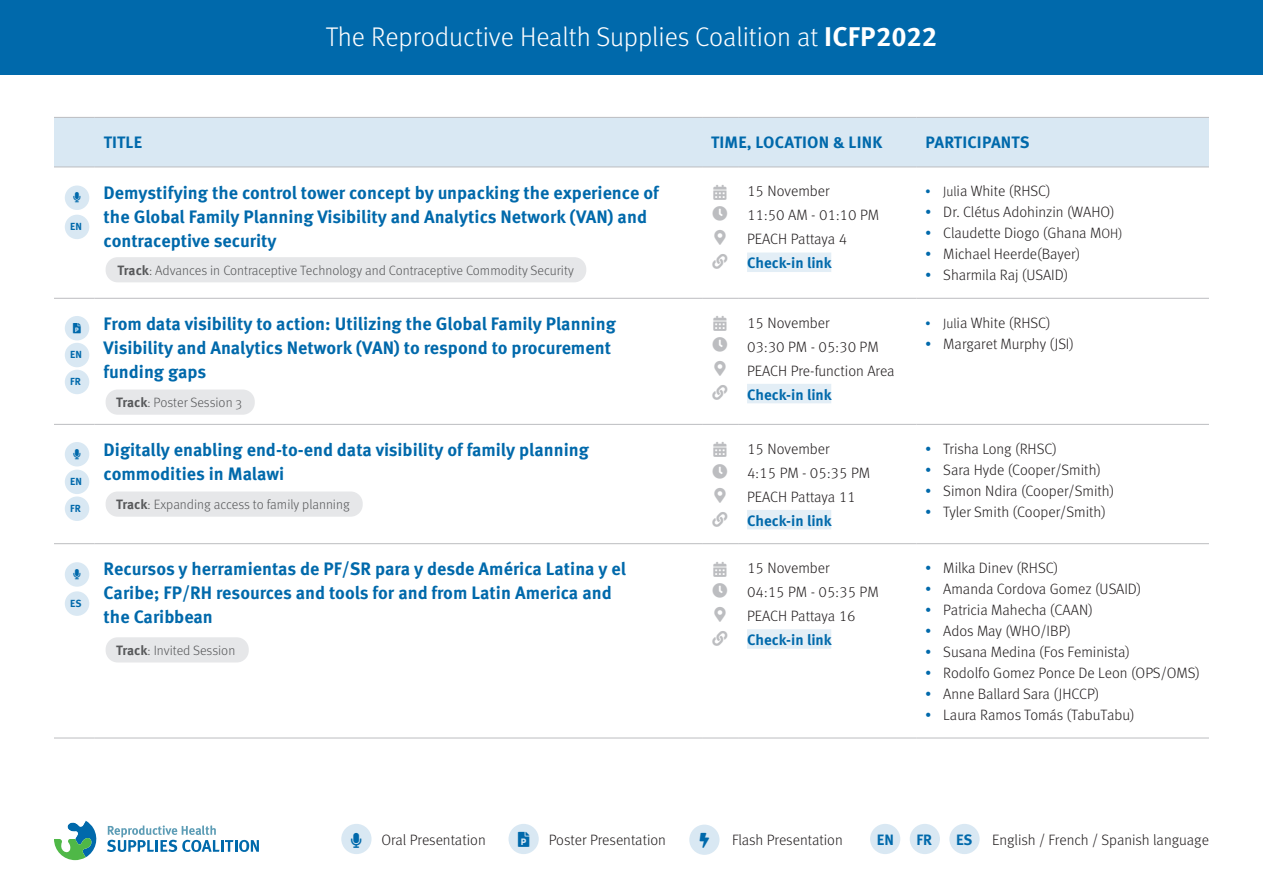
<style>
.page{position:relative;width:1263px;height:893px;background:#fff}
.page>*{position:absolute;margin:0;border:0;box-sizing:border-box;transform-origin:0 0}
.t1{font:300 27px "Meta OT";color:#fff}
.t2{font:700 18px/24px "Meta OT";color:#0069ab}
.t3{font:700 16.5px "Meta OT";letter-spacing:.01em;color:#0069ab}
.Details{font:300 15px "Meta OT";color:#231f20}
.Details-2{font:700 15px "Meta OT";color:#0069ab}
.Sub_title{font:300 13.5px "Meta OT";color:#57585a}
.Details-3{font:700 10.35px "Meta OT";color:#0069ab}
.s1{font-weight:700}
.s2{font-size:13.5px;color:#0069ab}
.s3{font-size:13.5px}
.s4{color:#0069ab}
</style>
<div class="page">
<div style="left:0;top:0;width:1263px;height:75px;background:#0069ab"></div>
<svg style="left:54px;top:820px;width:43px;height:40px"></svg>
<svg style="left:107px;top:825px;width:152px;height:27px"></svg>
<div style="left:54px;top:118px;width:1155px;height:49px;background:#d9e8f3"></div>
<hr style="left:54px;top:117px;width:41px;height:1px;background:#bcbdc0">
<hr style="left:95px;top:117px;width:607px;height:1px;background:#bcbdc0">
<hr style="left:702px;top:117px;width:36px;height:1px;background:#bcbdc0">
<hr style="left:738px;top:117px;width:178px;height:1px;background:#bcbdc0">
<hr style="left:916px;top:117px;width:293px;height:1px;background:#bcbdc0">
<hr style="left:54px;top:167px;width:41px;height:1px;background:#bcbdc0">
<hr style="left:95px;top:167px;width:607px;height:1px;background:#bcbdc0">
<hr style="left:702px;top:167px;width:36px;height:1px;background:#bcbdc0">
<hr style="left:738px;top:167px;width:178px;height:1px;background:#bcbdc0">
<hr style="left:916px;top:167px;width:293px;height:1px;background:#bcbdc0">
<hr style="left:54px;top:298px;width:41px;height:1px;background:#bcbdc0">
<hr style="left:95px;top:298px;width:607px;height:1px;background:#bcbdc0">
<hr style="left:702px;top:298px;width:36px;height:1px;background:#bcbdc0">
<hr style="left:738px;top:298px;width:178px;height:1px;background:#bcbdc0">
<hr style="left:916px;top:298px;width:293px;height:1px;background:#bcbdc0">
<hr style="left:54px;top:424px;width:41px;height:1px;background:#bcbdc0">
<hr style="left:95px;top:424px;width:607px;height:1px;background:#bcbdc0">
<hr style="left:702px;top:424px;width:36px;height:1px;background:#bcbdc0">
<hr style="left:738px;top:424px;width:178px;height:1px;background:#bcbdc0">
<hr style="left:916px;top:424px;width:293px;height:1px;background:#bcbdc0">
<hr style="left:54px;top:543px;width:41px;height:1px;background:#bcbdc0">
<hr style="left:95px;top:543px;width:607px;height:1px;background:#bcbdc0">
<hr style="left:702px;top:543px;width:36px;height:1px;background:#bcbdc0">
<hr style="left:738px;top:543px;width:178px;height:1px;background:#bcbdc0">
<hr style="left:916px;top:543px;width:293px;height:1px;background:#bcbdc0">
<hr style="left:54px;top:738px;width:41px;height:1px;background:#bcbdc0">
<hr style="left:95px;top:738px;width:607px;height:1px;background:#bcbdc0">
<hr style="left:702px;top:738px;width:36px;height:1px;background:#bcbdc0">
<hr style="left:738px;top:738px;width:178px;height:1px;background:#bcbdc0">
<hr style="left:916px;top:738px;width:293px;height:1px;background:#bcbdc0">
<div style="left:747px;top:253px;width:84px;height:19px;background:#e3eef6"></div>
<div style="left:747px;top:384px;width:84px;height:19px;background:#e3eef6"></div>
<div style="left:747px;top:510px;width:84px;height:19px;background:#e3eef6"></div>
<div style="left:747px;top:629px;width:84px;height:20px;background:#e3eef6"></div>
<div style="left:106px;top:257px;width:480px;height:25px;background:#e6e7e9;border-radius:12px"></div>
<div style="left:106px;top:389px;width:149px;height:26px;background:#e6e7e9;border-radius:12px"></div>
<div style="left:106px;top:491px;width:257px;height:26px;background:#e6e7e9;border-radius:12px"></div>
<div style="left:106px;top:637px;width:143px;height:25px;background:#e6e7e9;border-radius:12px"></div>
<div style="left:65px;top:186px;width:24px;height:24px;background:#d9e8f3;border-radius:50%"></div>
<div style="left:65px;top:562px;width:24px;height:25px;background:#d9e8f3;border-radius:50%"></div>
<div style="left:65px;top:316px;width:24px;height:24px;background:#d9e8f3;border-radius:50%"></div>
<div style="left:65px;top:442px;width:24px;height:24px;background:#d9e8f3;border-radius:50%"></div>
<div style="left:65px;top:215px;width:24px;height:24px;background:#d9e8f3;border-radius:50%"></div>
<div style="left:65px;top:591px;width:24px;height:25px;background:#d9e8f3;border-radius:50%"></div>
<div style="left:65px;top:343px;width:24px;height:24px;background:#d9e8f3;border-radius:50%"></div>
<div style="left:65px;top:470px;width:24px;height:24px;background:#d9e8f3;border-radius:50%"></div>
<div style="left:65px;top:370px;width:24px;height:24px;background:#d9e8f3;border-radius:50%"></div>
<div style="left:65px;top:496px;width:24px;height:25px;background:#d9e8f3;border-radius:50%"></div>
<div style="left:341px;top:824px;width:30px;height:30px;background:#d9e8f3;border-radius:50%"></div>
<div style="left:508px;top:824px;width:31px;height:30px;background:#d9e8f3;border-radius:50%"></div>
<div style="left:689px;top:825px;width:30px;height:30px;background:#d9e8f3;border-radius:50%"></div>
<div style="left:870px;top:824px;width:30px;height:30px;background:#d9e8f3;border-radius:50%"></div>
<div style="left:910px;top:824px;width:30px;height:30px;background:#d9e8f3;border-radius:50%"></div>
<div style="left:949px;top:824px;width:31px;height:30px;background:#d9e8f3;border-radius:50%"></div>
<p class="t1" style="left:326px;top:21px;width:613px">The Reproductive Health Supplies Coalition at <span class="s1">ICFP2022</span></p>
<p class="Details-3" style="left:70px;top:220px;width:13px">EN</p>
<p class="Details-3" style="left:70px;top:348px;width:13px">EN</p>
<p class="Details-3" style="left:70px;top:375px;width:12px">FR</p>
<p class="Details-3" style="left:70px;top:475px;width:13px">EN</p>
<p class="Details-3" style="left:70px;top:502px;width:12px">FR</p>
<p class="Details-3" style="left:70px;top:597px;width:13px">ES</p>
<p class="t3" style="left:104px;top:132px;width:40px">TITLE</p>
<p class="t3" style="left:711px;top:132px;width:173px">TIME, LOCATION &amp; LINK</p>
<p class="t3" style="left:925px;top:132px;width:106px">PARTICIPANTS</p>
<p class="t2" style="left:104px;top:180px;width:557px">Demystifying the control tower concept by unpacking the experience of the Global Family Planning Visibility and Analytics Network (VAN) and contraceptive security</p>
<p class="Details" style="left:747px;top:182px;width:84px">15 November</p>
<p class="Details" style="left:925px;top:182px;width:127px"><span class="s2">•</span> <span class="s3">Jul</span>ia White (RHSC)</p>
<p class="Details" style="left:925px;top:203px;width:191px"><span class="s4">•</span> Dr. Clétus Adohinzin (WAHO)</p>
<p class="Details" style="left:925px;top:224px;width:199px"><span class="s4">•</span> Claudette Diogo (Ghana M<span class="s3">OH)</span></p>
<p class="Details" style="left:925px;top:245px;width:156px"><span class="s4">•</span> Michael Heerde(Bayer)</p>
<p class="Details" style="left:925px;top:266px;width:145px"><span class="s4">•</span> Sharmila Raj (USAID)</p>
<p class="Details" style="left:747px;top:206px;width:134px">11:50 AM - 01:10 PM</p>
<p class="Details" style="left:747px;top:230px;width:102px">PEACH Pattaya 4</p>
<p class="Details-2" style="left:747px;top:254px;width:86px">Check-in link</p>
<p class="Sub_title" style="left:118px;top:262px;width:458px"><span class="s1">Track</span>: Advances in Contraceptive Technology and Contraceptive Commodity Security</p>
<p class="t2" style="left:104px;top:312px;width:514px">From data visibility to action: Utilizing the Global Family Planning<br>Visibility and Analytics Network (VAN) to respond to procurement funding gaps</p>
<p class="Details" style="left:747px;top:314px;width:84px">15 November</p>
<p class="Details" style="left:747px;top:338px;width:133px">03:30 PM - 05:30 PM</p>
<p class="Details" style="left:747px;top:362px;width:149px">PEACH Pre-function Area</p>
<p class="Details-2" style="left:747px;top:385px;width:86px">Check-in link</p>
<p class="Sub_title" style="left:116px;top:395px;width:127px"><span class="s1">Track</span>: Poster Session 3</p>
<p class="t2" style="left:104px;top:438px;width:487px">Digitally enabling end-to-end data visibility of family planning commodities in Malawi</p>
<p class="Details" style="left:747px;top:440px;width:84px">15 November</p>
<p class="Details" style="left:747px;top:464px;width:125px">4:15 PM - 05:35 PM</p>
<p class="Details" style="left:747px;top:488px;width:110px">PEACH Pattaya 11</p>
<p class="Details-2" style="left:747px;top:511px;width:86px">Check-in link</p>
<p class="Sub_title" style="left:116px;top:497px;width:235px"><span class="s1">Track</span>: Expanding access to family planning</p>
<p class="t2" style="left:104px;top:557px;width:524px">Recursos y herramientas de PF/SR para y desde América Latina y el<br>Caribe; FP/RH resources and tools for and from Latin America and the Caribbean</p>
<p class="Details" style="left:747px;top:559px;width:84px">15 November</p>
<p class="Details" style="left:747px;top:583px;width:133px">04:15 PM - 05:35 PM</p>
<p class="Details" style="left:747px;top:607px;width:110px">PEACH Pattaya 16</p>
<p class="Details-2" style="left:747px;top:630px;width:86px">Check-in link</p>
<p class="Sub_title" style="left:116px;top:642px;width:121px"><span class="s1">Track</span>: Invited Session</p>
<p class="Details" style="left:925px;top:314px;width:127px"><span class="s2">•</span> <span class="s3">Jul</span>ia White (RHSC)</p>
<p class="Details" style="left:925px;top:335px;width:150px"><span class="s4">•</span> Margaret Murphy (JSI)</p>
<p class="Details" style="left:925px;top:440px;width:133px"><span class="s4">•</span> Trisha Long (RHSC)</p>
<p class="Details" style="left:925px;top:461px;width:177px"><span class="s4">•</span> Sara Hyde (Cooper/Smith)</p>
<p class="Details" style="left:925px;top:482px;width:190px"><span class="s4">•</span> Simon Ndira (Cooper/Smith)</p>
<p class="Details" style="left:925px;top:503px;width:182px"><span class="s4">•</span> Tyler Smith (Cooper/Smith)</p>
<p class="Details" style="left:925px;top:559px;width:134px"><span class="s4">•</span> Milka Dinev (RHSC)</p>
<p class="Details" style="left:925px;top:580px;width:218px"><span class="s4">•</span> Amanda Cordova Gomez (USAID)</p>
<p class="Details" style="left:925px;top:601px;width:169px"><span class="s4">•</span> Patricia Mahecha (CAAN)</p>
<p class="Details" style="left:925px;top:622px;width:147px"><span class="s4">•</span> Ados May (WHO/IBP)</p>
<p class="Details" style="left:925px;top:643px;width:206px"><span class="s4">•</span> Susana Medina (Fos Feminista)</p>
<p class="Details" style="left:925px;top:664px;width:276px"><span class="s4">•</span> Rodolfo Gomez Ponce De Leon (OPS/OMS)</p>
<p class="Details" style="left:925px;top:685px;width:175px"><span class="s4">•</span> Anne Ballard Sara (JHCCP)</p>
<p class="Details" style="left:925px;top:706px;width:211px"><span class="s4">•</span> Laura Ramos Tomás (TabuTabu)</p>
<p class="Details" style="left:381px;top:831px;width:106px">Oral Presentation</p>
<p class="Details" style="left:549px;top:831px;width:119px">Poster Presentation</p>
<p class="Details" style="left:732px;top:831px;width:112px">Flash Presentation</p>
<p class="Details-2" style="left:877px;top:830px;width:19px">EN</p>
<p class="Details-2" style="left:916px;top:830px;width:17px">FR</p>
<p class="Details-2" style="left:956px;top:830px;width:18px">ES</p>
<p class="Details" style="left:992px;top:831px;width:218px">English / French / Spanish language</p>
</div>
